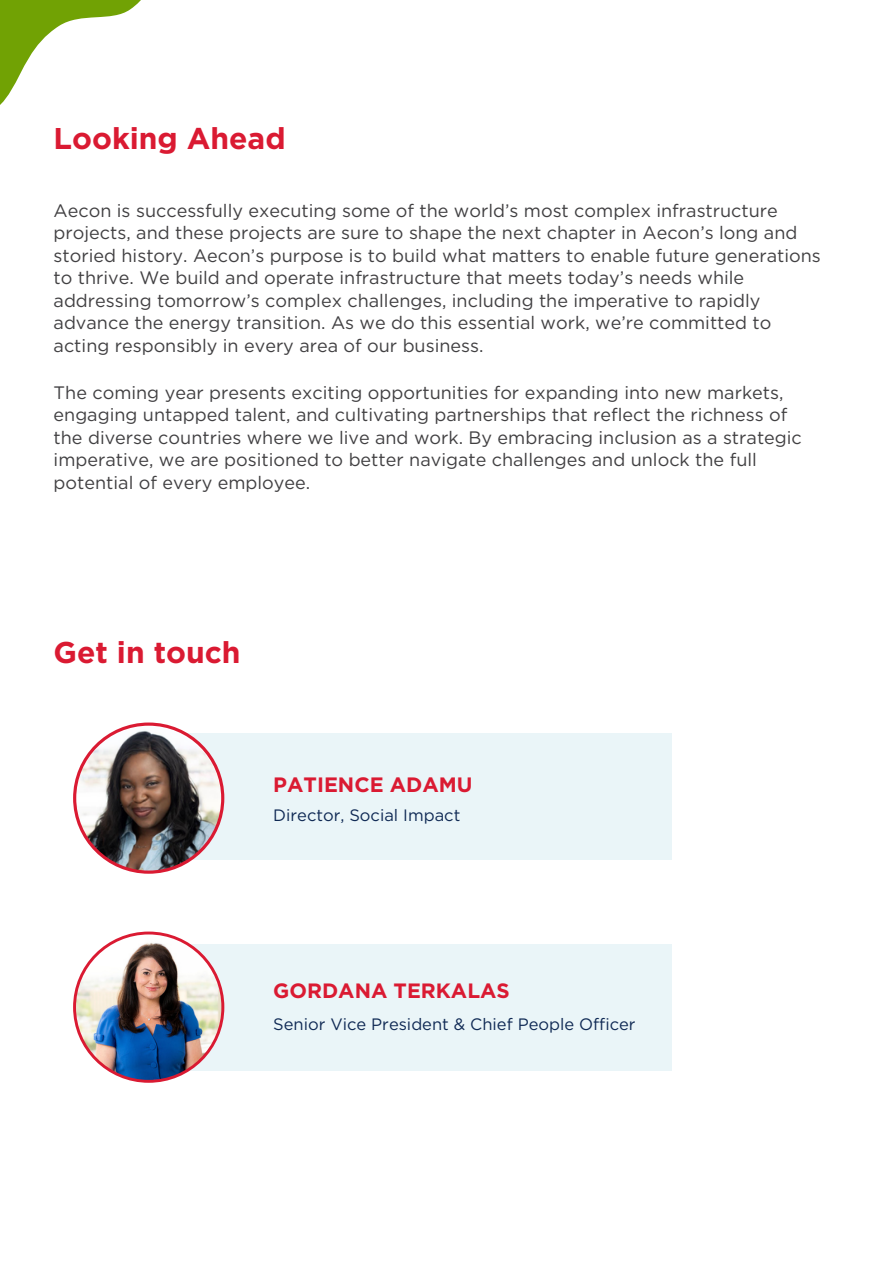
<style>
.page{position:relative;width:894px;height:1264px;background:#fff}
.page>*{position:absolute;margin:0;border:0;box-sizing:border-box;transform-origin:0 0}
.t1{font:700 30px "Gotham";color:#da1a32}
.t2{font:700 20.7px "Gotham";color:#da1a32}
.t3{font:18px/22.5px "Gotham";color:#414042}
.t4{font:16.5px "Gotham";color:#0f2954}
</style>
<div class="page">
<div style="left:132px;top:733px;width:540px;height:127px;background:#eaf5f8"></div>
<div style="left:132px;top:944px;width:540px;height:126px;background:#eaf5f8"></div>
<svg style="left:73px;top:722px;width:151px;height:151px"></svg>
<svg style="left:73px;top:931px;width:151px;height:151px"></svg>
<img style="left:76px;top:934px;width:145px;height:145px;border-radius:50%">
<img style="left:76px;top:725px;width:145px;height:145px;border-radius:50%">
<svg style="left:0;top:0;width:141px;height:105px"></svg>
<p class="t1" style="left:54px;top:125px;width:233px">Looking Ahead</p>
<p class="t3" style="left:54px;top:200px;width:768px">Aecon is successfully executing some of the world’s most complex infrastructure projects, and these projects are sure to shape the next chapter in Aecon’s long and storied history. Aecon’s purpose is to build what matters to enable future generations</p>
<h2 class="t3" style="left:54px;top:268px;width:719px">to thrive. We build and operate infrastructure that meets today’s needs while addressing tomorrow’s complex challenges, including the imperative to rapidly advance the energy transition. As we do this essential work, we’re committed to acting responsibly in every area of our business.</h2>
<p class="t3" style="left:54px;top:382px;width:749px">The coming year presents exciting opportunities for expanding into new markets, engaging untapped talent, and cultivating partnerships that reflect the richness of the diverse countries where we live and work. By embracing inclusion as a strategic imperative, we are positioned to better navigate challenges and unlock the full potential of every employee.</p>
<h2 class="t1" style="left:54px;top:638px;width:188px">Get in touch</h2>
<p class="t2" style="left:273px;top:775px;width:201px">PATIENCE ADAMU</p>
<p class="t4" style="left:273px;top:807px;width:188px">Director, Social Impact</p>
<p class="t2" style="left:273px;top:980px;width:238px">GORDANA TERKALAS</p>
<h1 class="t4" style="left:273px;top:1016px;width:363px">Senior Vice President &amp; Chief People Officer</h1>
</div>
